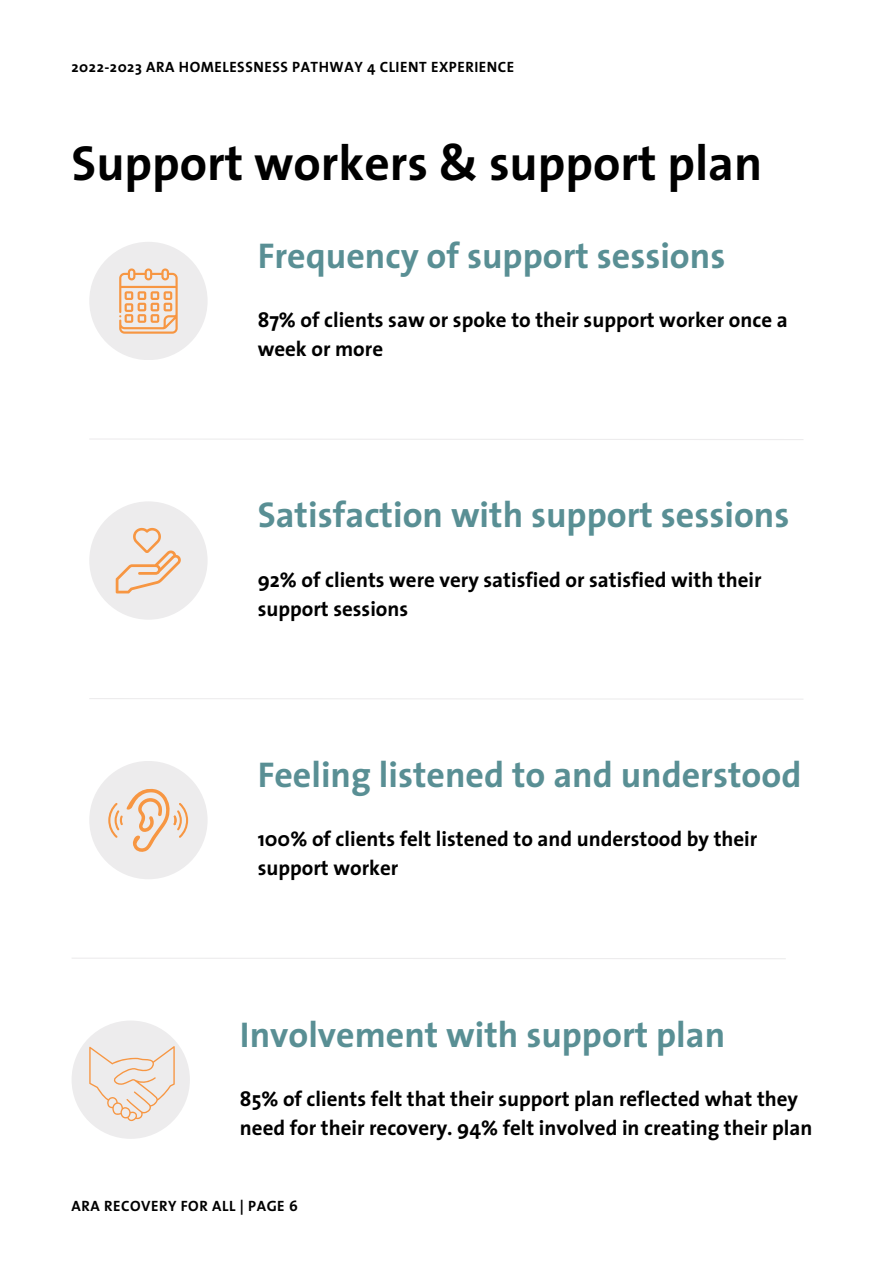
<style>
.page{position:relative;width:893px;height:1264px;background:#fff}
.page>*{position:absolute;margin:0;border:0;box-sizing:border-box;transform-origin:0 0}
.t1{font:700 49.5px "The Sans";color:#000}
.t2{font:700 36px "The Sans";color:#598f94}
.t3{font:700 21px/29.2px "The Sans";color:#000}
.t4{font:700 15px "The Sans";letter-spacing:.035em;color:#000}
</style>
<div class="page">
<svg style="left:90px;top:438px;width:713px;height:2px"></svg>
<div style="left:89px;top:242px;width:118px;height:118px;background:#edeced;border-radius:50%"></div>
<div style="left:89px;top:501px;width:118px;height:118px;background:#edeced;border-radius:50%"></div>
<svg style="left:116px;top:528px;width:65px;height:65px"></svg>
<svg style="left:119px;top:268px;width:59px;height:66px"></svg>
<svg style="left:89px;top:698px;width:714px;height:2px"></svg>
<div style="left:89px;top:761px;width:118px;height:118px;background:#edeced;border-radius:50%"></div>
<svg style="left:72px;top:958px;width:714px;height:1px"></svg>
<div style="left:72px;top:1020px;width:118px;height:118px;background:#edeced;border-radius:50%"></div>
<svg style="left:108px;top:788px;width:80px;height:63px"></svg>
<svg style="left:89px;top:1046px;width:86px;height:75px"></svg>
<p class="t4" style="left:72px;top:61px;width:444px">2022-2023 ARA HOMELESSNESS PATHWAY 4 CLIENT EXPERIENCE</p>
<h1 class="t1" style="left:72px;top:143px;width:692px">Support workers &amp; support plan</h1>
<h2 class="t2" style="left:258px;top:241px;width:469px">Frequency of support sessions</h2>
<p class="t3" style="left:258px;top:307px;width:531px">87% of clients saw or spoke to their support worker once a week or more</p>
<h2 class="t2" style="left:258px;top:500px;width:533px">Satisfaction with support sessions</h2>
<p class="t3" style="left:258px;top:566px;width:505px">92% of clients were very satisfied or satisfied with their support sessions</p>
<h2 class="t2" style="left:258px;top:760px;width:545px">Feeling listened to and understood</h2>
<p class="t3" style="left:258px;top:826px;width:501px">100% of clients felt listened to and understood by their support worker</p>
<h2 class="t2" style="left:240px;top:1019px;width:486px">Involvement with support plan</h2>
<p class="t3" style="left:240px;top:1085px;width:574px">85% of clients felt that their support plan reflected what they need for their recovery. 94% felt involved in creating their plan</p>
<p class="t4" style="left:72px;top:1199px;width:228px">ARA RECOVERY FOR ALL | PAGE 6</p>
</div>
